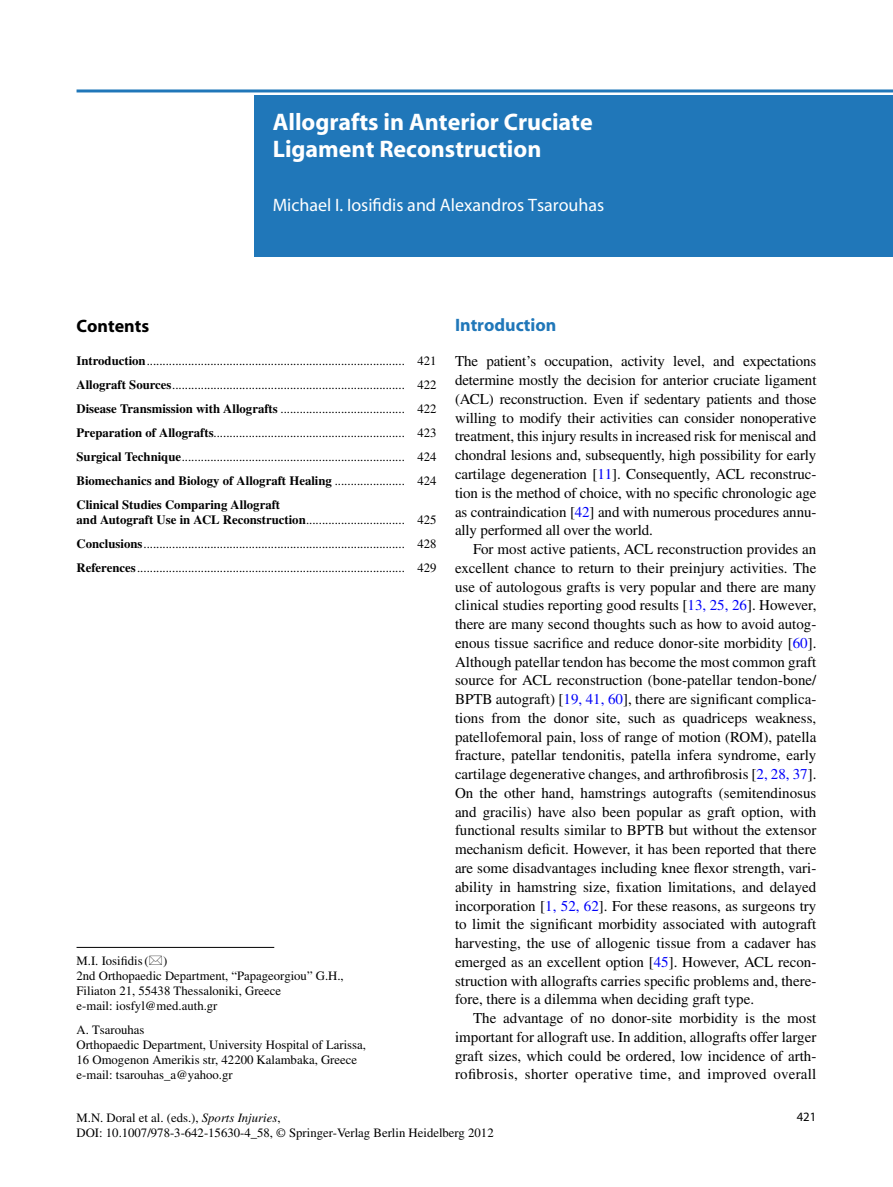
<style>
.page{position:relative;width:893px;height:1187px;background:#fff}
.page>*{position:absolute;margin:0;border:0;box-sizing:border-box;transform-origin:0 0}
.t1{font:700 24px/27px "Myriad";color:#fff}
.t2{font:18px "Myriad";color:#fff}
.t3{font:700 18px "Myriad";color:#2077b9}
.t4{font:700 18px "Myriad";color:#000}
.t5{font:15px/18.8px "Times";color:#000;text-align:justify}
.t6{font:12.75px/24px "Times";color:#000}
.t7{font:12.75px "Myriad";color:#000}
.s1{font-weight:700}
.s2{color:#0000fa}
.s3{font-style:italic}
</style>
<div class="page">
<div style="left:255px;top:95px;width:638px;height:162px;background:#2077b9"></div>
<hr style="left:77px;top:89px;width:816px;height:3px;background:#2077b9">
<hr style="left:77px;top:946px;width:197px;height:1px;background:#000">
<h1 class="t1" style="left:273px;top:110px;width:322px">Allografts in Anterior Cruciate<br>Ligament Reconstruction</h1>
<p class="t2" style="left:273px;top:194px;width:333px">Michael I. Iosifidis and Alexandros Tsarouhas</p>
<p class="t4" style="left:77px;top:319px;width:74px">Contents</p>
<p class="t6" style="left:77px;top:350px;width:362px;text-align:justify"><span class="s1">Introduction</span> ................................................................................. 421<br><span class="s1">Allograft Sources</span> ......................................................................... 422<br><span class="s1">Disease Transmission with Allografts</span> ....................................... 422<br><span class="s1">Preparation of Allografts</span>............................................................ 423<br><span class="s1">Surgical Technique</span> ...................................................................... 424<br><span class="s1">Biomechanics and Biology of Allograft Healing</span> ...................... 424<br><span class="s1">Clinical Studies Comparing Allograft</span></p>
<p class="t6" style="left:77px;top:509px;width:362px;text-align:justify"><span class="s1">and Autograft Use in ACL Reconstruction</span> ............................... 425<br><span class="s1">Conclusions</span> .................................................................................. 428<br><span class="s1">References</span> .................................................................................... 429</p>
<p class="t6" style="left:77px;top:954px;width:269px;line-height:15px">M.I. Iosifidis ( )<br>2nd Orthopaedic Department, “Papageorgiou” G.H., Filiaton 21, 55438 Thessaloniki, Greece<br>e-mail: iosfyl@med.auth.gr</p>
<p class="t6" style="left:77px;top:1023px;width:291px;line-height:15px">A. Tsarouhas<br>Orthopaedic Department, University Hospital of Larissa, 16 Omogenon Amerikis str, 42200 Kalambaka, Greece e-mail: tsarouhas_a@yahoo.gr</p>
<p class="t3" style="left:455px;top:318px;width:103px">Introduction</p>
<p class="t5" style="left:455px;top:353px;width:363px">The patient’s occupation, activity level, and expectations determine mostly the decision for anterior cruciate ligament (ACL) reconstruction. Even if sedentary patients and those willing to modify their activities can consider nonoperative treatment, this injury results in increased risk for meniscal and chondral lesions and, subsequently, high possibility for early cartilage degeneration [<span class="s2">11</span>]. Consequently, ACL reconstruc&shy;tion is the method of choice, with no specific chronologic age as contraindication [<span class="s2">42</span>] and with numerous proce dures annu&shy;ally performed all over the world.</p>
<p class="t5" style="left:455px;top:541px;width:363px;text-indent:18px">For most active patients, ACL reconstruction provides an excellent chance to return to their preinjury activities. The use of autologous grafts is very popular and there are many clinical studies reporting good results [<span class="s2">13, 25, 26</span>]. However, there are many second thoughts such as how to avoid autog&shy;enous tissue sacrifice and reduce donor-site morbidity [<span class="s2">60</span>].<br>Although patellar tendon has become the most common graft source for ACL reconstruction (bone-patellar tendon-bone/ BPTB autograft) [<span class="s2">19, 41, 60</span>], there are significant complica&shy;tions from the donor site, such as quadriceps weakness, patellofemoral pain, loss of range of motion (ROM), patella fracture, patellar tendonitis, patella infera syndrome, early cartilage degenerative changes, and arthrofibrosis [<span class="s2">2, 28, 37</span>].<br>On the other hand, hamstrings autografts (semitendinosus and gracilis) have also been popular as graft option, with functional results similar to BPTB but without the extensor mechanism deficit. However, it has been reported that there are some disadvantages including knee flexor strength, vari&shy;ability in hamstring size, fixation limitations, and delayed incorporation [<span class="s2">1, 52, 62</span>]. For these reasons, as surgeons try to limit the significant morbidity associated with autograft harvesting, the use of allogenic tissue from a cadaver has emerged as an excellent option [<span class="s2">45</span>]. However, ACL recon&shy;struction with allografts carries specific problems and, there&shy;fore, there is a dilemma when deciding graft type.</p>
<p class="t5" style="left:455px;top:1009px;width:363px;text-indent:18px">The advantage of no donor-site morbidity is the most important for allograft use. In addition, allografts offer larger graft sizes, which could be ordered, low incidence of arth&shy;rofibrosis, shorter operative time, and improved overall</p>
<p class="t6" style="left:77px;top:1110px;width:419px;line-height:15px">M.N. Doral et al. (eds.), <span class="s3">Sports Injuries</span>,<br>DOI: 10.1007/978-3-642-15630-4_58, © Springer-Verlag Berlin Heidelberg 2012</p>
<p class="t7" style="left:797px;top:1109px;width:21px">421</p>
</div>
